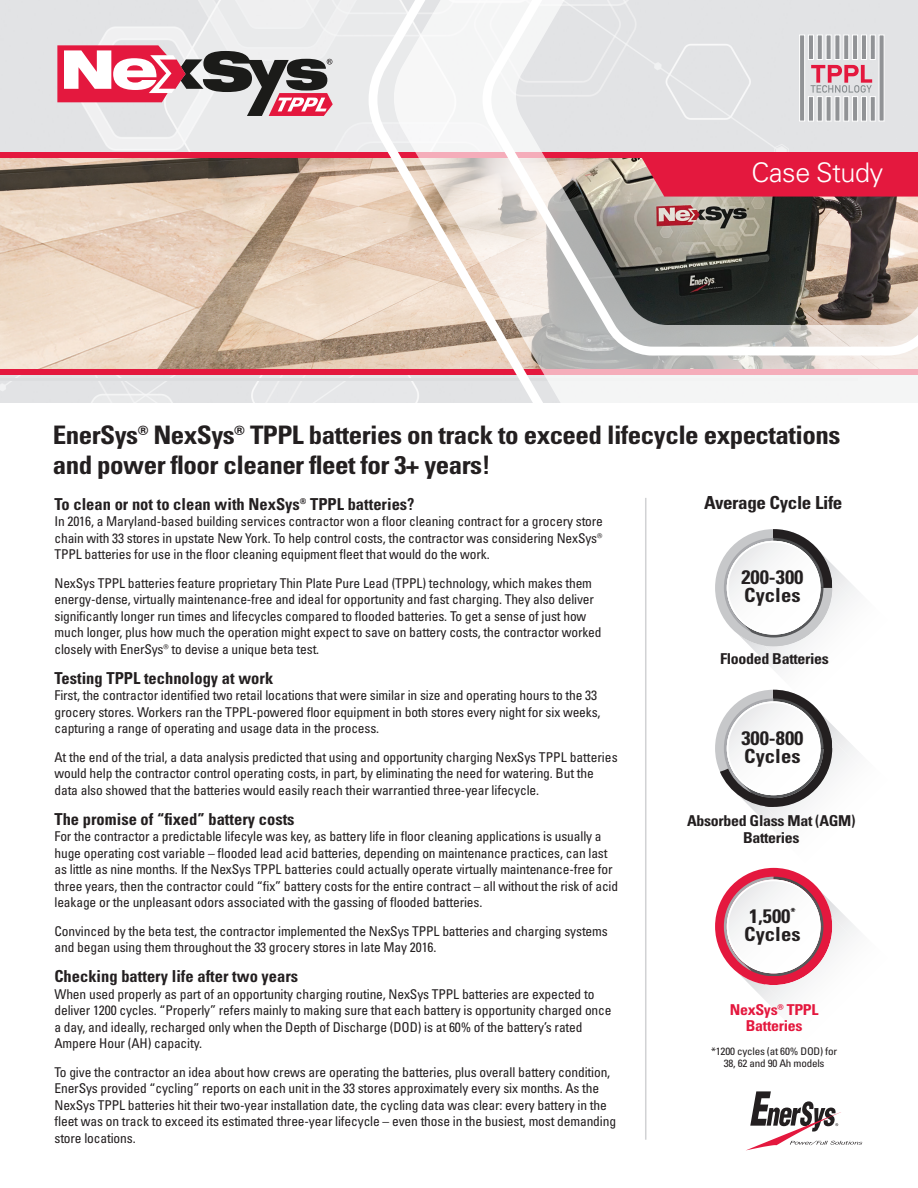
<style>
.page{position:relative;width:918px;height:1188px;background:#fff}
.page>*{position:absolute;margin:0;border:0;box-sizing:border-box;transform-origin:0 0}
.Univers_Body_Cop{font:300 27px "Univers LT Pro 45";letter-spacing:-.015em;color:#fff}
.t1{font:700 condensed 25.5px/30px "Univers LT Pro";letter-spacing:-.02em;color:#231f20;scale:1.06 1}
.t2{font:700 condensed 19.5px "Univers LT Pro";color:#231f20;scale:1.06 1}
.t3{font:700 condensed 18px "Univers LT Pro";letter-spacing:-.02em;color:#231f20;scale:1.06 1}
.t4{font:700 condensed 16.5px "Univers LT Pro";color:#231f20}
.t5{font:700 condensed 15px/16.5px "Univers LT Pro";letter-spacing:-.02em;color:#231f20;text-align:center;scale:1.06 1}
.t6{font:700 condensed 15px/16.5px "Univers LT Pro";letter-spacing:-.02em;color:#e4183e;text-align:center;scale:1.06 1}
.t7{font:condensed 13.5px/16.5px "Univers LT Pro";letter-spacing:-.01em;color:#231f20}
.t8{font:condensed 10.5px/12px "Univers LT Pro";letter-spacing:-.02em;color:#231f20;text-align:center;scale:1.06 1}
</style>
<div class="page">
<img style="left:0;top:0;width:369px;height:403px">
<img style="left:0;top:157px;width:369px;height:212px">
<div style="left:0;top:369px;width:918px;height:6px;background:#e4183e"></div>
<div style="left:0;top:152px;width:918px;height:5px;background:#e4183e"></div>
<hr style="left:0;top:378px;width:857px;height:2px;background:#dcdddf">
<svg style="left:369px;top:0;width:549px;height:403px"></svg>
<svg style="left:483px;top:0;width:435px;height:356px;background:#bebab7"></svg>
<svg style="left:639px;top:153px;width:279px;height:44px;background:#e12043"></svg>
<svg style="left:747px;top:1091px;width:115px;height:59px"></svg>
<hr style="left:645px;top:498px;width:1px;height:642px;background:#d1d2d4">
<div style="left:715px;top:868px;width:117px;height:117px;background:#e4183e;border-radius:50%"></div>
<svg style="left:724px;top:877px;width:133px;height:133px"></svg>
<svg style="left:799px;top:35px;width:6px;height:86px"></svg>
<svg style="left:808px;top:35px;width:6px;height:25px"></svg>
<svg style="left:817px;top:35px;width:6px;height:25px"></svg>
<svg style="left:826px;top:35px;width:6px;height:25px"></svg>
<svg style="left:835px;top:35px;width:5px;height:25px"></svg>
<svg style="left:843px;top:35px;width:6px;height:25px"></svg>
<svg style="left:852px;top:35px;width:6px;height:25px"></svg>
<svg style="left:861px;top:35px;width:6px;height:25px"></svg>
<svg style="left:870px;top:35px;width:6px;height:25px"></svg>
<svg style="left:879px;top:35px;width:6px;height:86px"></svg>
<svg style="left:808px;top:96px;width:6px;height:26px"></svg>
<svg style="left:817px;top:96px;width:6px;height:26px"></svg>
<svg style="left:826px;top:96px;width:6px;height:26px"></svg>
<svg style="left:835px;top:96px;width:5px;height:26px"></svg>
<svg style="left:843px;top:96px;width:6px;height:26px"></svg>
<svg style="left:852px;top:96px;width:6px;height:26px"></svg>
<svg style="left:861px;top:96px;width:6px;height:26px"></svg>
<svg style="left:870px;top:96px;width:6px;height:26px"></svg>
<svg style="left:811px;top:65px;width:61px;height:28px;background:#d9a0ad"></svg>
<svg style="left:720px;top:529px;width:137px;height:342px"></svg>
<svg style="left:57px;top:45px;width:276px;height:71px"></svg>
<p class="Univers_Body_Cop" style="left:752px;top:154px;width:133px">Case Study</p>
<p class="t1" style="left:53px;top:420px;width:744px">EnerSys® NexSys® TPPL batteries on track to exceed lifecycle expectations and power floor cleaner fleet for 3+ years!</p>
<p class="t4" style="left:54px;top:494px;width:362px">To clean or not to clean with NexSys® TPPL batteries?</p>
<p class="t7" style="left:54px;top:513px;width:550px;text-align:justify">In 2016, a Maryland-based building services contractor won a floor cleaning contract for a grocery store chain with 33 stores in upstate New York. To help control costs, the contractor was considering NexSys® TPPL batteries for use in the floor cleaning equipment fleet that would do the work.</p>
<p class="t7" style="left:54px;top:574px;width:549px">NexSys TPPL batteries feature proprietary Thin Plate Pure Lead (TPPL) technology, which makes them energy-dense, virtually maintenance-free and ideal for opportunity and fast charging. They also deliver significantly longer run times and lifecycles compared to flooded batteries. To get a sense of just how much longer, plus how much the operation might expect to save on battery costs, the contractor worked closely with EnerSys® to devise a unique beta test.</p>
<p class="t4" style="left:54px;top:668px;width:220px">Testing TPPL technology at work</p>
<p class="t7" style="left:54px;top:687px;width:548px">First, the contractor identified two retail locations that were similar in size and operating hours to the 33 grocery stores. Workers ran the TPPL-powered floor equipment in both stores every night for six weeks, capturing a range of operating and usage data in the process.</p>
<p class="t7" style="left:54px;top:748px;width:565px">At the end of the trial, a data analysis predicted that using and opportunity charging NexSys TPPL batteries would help the contractor control operating costs, in part, by eliminating the need for watering. But the data also showed that the batteries would easily reach their warrantied three-year lifecycle.</p>
<p class="t4" style="left:54px;top:809px;width:242px">The promise of “fixed” battery costs</p>
<p class="t7" style="left:54px;top:828px;width:565px">For the contractor a predictable lifecyle was key, as battery life in floor cleaning applications is usually a huge operating cost variable – flooded lead acid batteries, depending on maintenance practices, can last as little as nine months. If the NexSys TPPL batteries could actually operate virtually maintenance-free for three years, then the contractor could “fix” battery costs for the entire contract – all without the risk of acid leakage or the unpleasant odors associated with the gassing of flooded batteries.</p>
<p class="t7" style="left:54px;top:922px;width:555px">Convinced by the beta test, the contractor implemented the NexSys TPPL batteries and charging systems and began using them throughout the 33 grocery stores in late May 2016.</p>
<p class="t4" style="left:54px;top:966px;width:245px">Checking battery life after two years</p>
<p class="t7" style="left:54px;top:985px;width:559px">When used properly as part of an opportunity charging routine, NexSys TPPL batteries are expected to deliver 1200 cycles. “Properly” refers mainly to making sure that each battery is opportunity charged once a day, and ideally, recharged only when the Depth of Discharge (DOD) is at 60% of the battery’s rated Ampere Hour (AH) capacity.</p>
<p class="t7" style="left:54px;top:1063px;width:563px">To give the contractor an idea about how crews are operating the batteries, plus overall battery condition, EnerSys provided “cycling” reports on each unit in the 33 stores approximately every six months. As the NexSys TPPL batteries hit their two-year installation date, the cycling data was clear: every battery in the fleet was on track to exceed its estimated three-year lifecycle – even those in the busiest, most demanding store locations.</p>
<p class="t3" style="left:704px;top:491px;width:132px">Average Cycle Life</p>
<p class="t2" style="left:741px;top:565px;width:60px">200-300</p>
<p class="t2" style="left:744px;top:583px;width:55px">Cycles</p>
<p class="t5" style="left:720px;top:650px;width:104px">Flooded Batteries</p>
<p class="t2" style="left:741px;top:726px;width:60px">300-800</p>
<p class="t2" style="left:744px;top:744px;width:55px">Cycles</p>
<p class="t5" style="left:687px;top:812px;width:160px">Absorbed Glass Mat (AGM)<br>Batteries</p>
<p class="t2" style="left:749px;top:904px;width:46px">1,500<sup>*</sup></p>
<p class="t2" style="left:744px;top:922px;width:55px">Cycles</p>
<p class="t6" style="left:730px;top:1001px;width:85px">NexSys® TPPL<br>Batteries</p>
<p class="t8" style="left:711px;top:1045px;width:120px">*1200 cycles (at 60% DOD) for<br>38, 62 and 90 Ah models</p>
</div>
